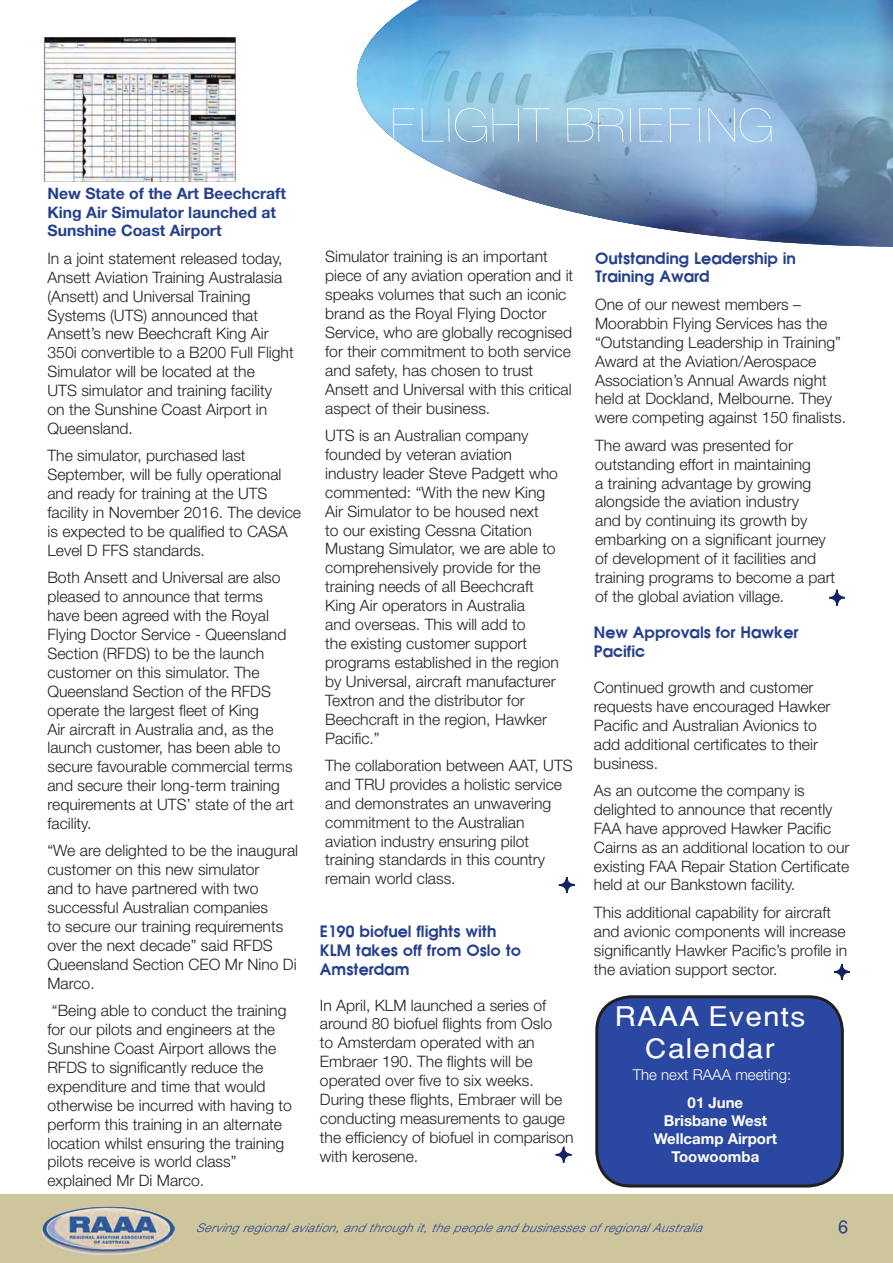
<style>
.page{position:relative;width:893px;height:1263px;background:#fff}
.page>*{position:absolute;margin:0;border:0;box-sizing:border-box;transform-origin:0 0}
.t1{font:italic 100 49.8px "Partridge Obl";letter-spacing:-.03em;color:#fff;scale:1.05 1}
.t2{font:27px/32.4px "Partridge";letter-spacing:.04em;color:#fff;text-align:center;scale:1.1 1}
.t3{font:18px "Partridge";color:#253f8e}
.t4{font:300 15.75px/18.9px "Helvetica Neue LT Std";color:#231f20}
.t5{font:700 15.75px/18.9px "Advance";color:#253f8e}
.t6{font:700 15.75px/18.9px "Helvetica Neue LT Std";color:#253f8e}
.t7{font:700 15px/18px "Helvetica Neue LT Std";color:#fff;text-align:center}
.t8{font:300 15px "Helvetica Neue LT Std";color:#fff}
.t9{font:italic 300 12px "Helvetica Neue LT Std";color:#253f8e}
</style>
<div class="page">
<img style="left:357px;top:1px;width:535px;height:246px">
<div style="left:0;top:1195px;width:893px;height:68px;background:#cec59d"></div>
<img style="left:43px;top:1207px;width:131px;height:47px">
<img style="left:44px;top:38px;width:192px;height:144px">
<svg style="left:829px;top:590px;width:16px;height:16px"></svg>
<div style="left:828px;top:589px;width:18px;height:17px;border:2px solid #112362;border-radius:50%"></div>
<svg style="left:559px;top:877px;width:16px;height:16px"></svg>
<div style="left:558px;top:876px;width:17px;height:18px;border:2px solid #112362;border-radius:50%"></div>
<svg style="left:834px;top:964px;width:16px;height:16px"></svg>
<div style="left:833px;top:963px;width:17px;height:17px;border:2px solid #112362;border-radius:50%"></div>
<svg style="left:556px;top:1147px;width:15px;height:16px"></svg>
<div style="left:555px;top:1146px;width:17px;height:17px;border:2px solid #112362;border-radius:50%"></div>
<div style="left:597px;top:997px;width:245px;height:189px;background:#2a48a2;border-radius:34px"></div>
<div style="left:595px;top:995px;width:249px;height:192px;border:3px solid #231f20;border-radius:34px"></div>
<p class="t6" style="left:47px;top:183px;width:240px">New State of the Art Beechcraft<br>King Air Simulator launched at<br>Sunshine Coast Airport</p>
<p class="t4" style="left:47px;top:248px;width:248px">In a joint statement released today,<br>Ansett Aviation Training Australasia (Ansett) and Universal Training<br>Systems (UTS) announced that<br>Ansett’s new Beechcraft King Air<br>350i convertible to a B200 Full Flight<br>Simulator will be located at the<br>UTS simulator and training facility<br>on the Sunshine Coast Airport in<br>Queensland.</p>
<p class="t4" style="left:47px;top:446px;width:255px">The simulator, purchased last<br>September, will be fully operational and ready for training at the UTS facility in November 2016. The device is expected to be qualified to CASA<br>Level D FFS standards.</p>
<p class="t4" style="left:47px;top:568px;width:248px">Both Ansett and Universal are also pleased to announce that terms have been agreed with the Royal<br>Flying Doctor Service - Queensland<br>Section (RFDS) to be the launch customer on this simulator. The<br>Queensland Section of the RFDS operate the largest fleet of King<br>Air aircraft in Australia and, as the launch customer, has been able to secure favourable commercial terms and secure their long-term training requirements at UTS’ state of the art facility.</p>
<p class="t4" style="left:47px;top:841px;width:252px">“We are delighted to be the inaugural customer on this new simulator<br>and to have partnered with two successful Australian companies<br>to secure our training requirements over the next decade” said RFDS<br>Queensland Section CEO Mr Nino Di<br>Marco.</p>
<p class="t4" style="left:47px;top:1001px;width:246px">“Being able to conduct the training for our pilots and engineers at the Sunshine Coast Airport allows the RFDS to significantly reduce the expenditure and time that would otherwise be incurred with having to perform this training in an alternate location whilst ensuring the training pilots receive is world class” explained Mr Di Marco.</p>
<p class="t1" style="left:389px;top:106px;width:369px">FLIGHT BRIEFING</p>
<p class="t4" style="left:325px;top:247px;width:249px">Simulator training is an important piece of any aviation operation and it speaks volumes that such an iconic brand as the Royal Flying Doctor Service, who are globally recognised for their commitment to both service and safety, has chosen to trust Ansett and Universal with this critical aspect of their business.</p>
<p class="t4" style="left:325px;top:426px;width:235px">UTS is an Australian company founded by veteran aviation industry leader Steve Padgett who commented: “With the new King<br>Air Simulator to be housed next<br>to our existing Cessna Citation<br>Mustang Simulator, we are able to comprehensively provide for the training needs of all Beechcraft<br>King Air operators in Australia<br>and overseas. This will add to<br>the existing customer support programs established in the region by Universal, aircraft manufacturer<br>Textron and the distributor for<br>Beechcraft in the region, Hawker<br>Pacific.”</p>
<p class="t4" style="left:325px;top:755px;width:249px">The collaboration between AAT, UTS and TRU provides a holistic service and demonstrates an unwavering commitment to the Australian aviation industry ensuring pilot training standards in this country remain world class.</p>
<p class="t5" style="left:320px;top:921px;width:203px">E190 biofuel flights with<br>KLM takes off from Oslo to<br>Amsterdam</p>
<p class="t4" style="left:320px;top:995px;width:255px">In April, KLM launched a series of around 80 biofuel flights from Oslo<br>to Amsterdam operated with an<br>Embraer 190. The flights will be operated over five to six weeks.<br>During these flights, Embraer will be conducting measurements to gauge the efficiency of biofuel in comparison with kerosene.</p>
<p class="t5" style="left:595px;top:248px;width:202px">Outstanding Leadership in<br>Training Award</p>
<p class="t4" style="left:595px;top:294px;width:252px">One of our newest members – Moorabbin Flying Services has the “Outstanding Leadership in Training” Award at the Aviation/Aerospace Association’s Annual Awards night held at Dockland, Melbourne. They were competing against 150 finalists.</p>
<p class="t4" style="left:595px;top:435px;width:242px">The award was presented for outstanding effort in maintaining<br>a training advantage by growing alongside the aviation industry<br>and by continuing its growth by embarking on a significant journey of development of it facilities and training programs to become a part of the global aviation village.</p>
<p class="t5" style="left:594px;top:622px;width:206px">New Approvals for Hawker<br>Pacific</p>
<p class="t4" style="left:594px;top:677px;width:238px">Continued growth and customer requests have encouraged Hawker<br>Pacific and Australian Avionics to add additional certificates to their business.</p>
<p class="t4" style="left:594px;top:780px;width:257px">As an outcome the company is delighted to announce that recently FAA have approved Hawker Pacific Cairns as an additional location to our existing FAA Repair Station Certificate held at our Bankstown facility.</p>
<p class="t4" style="left:594px;top:902px;width:255px">This additional capability for aircraft and avionic components will increase significantly Hawker Pacific’s profile in the aviation support sector.</p>
<p class="t2" style="left:614px;top:1000px;width:175px">RAAA Events<br>Calendar</p>
<p class="t8" style="left:633px;top:1066px;width:160px">The next RAAA meeting:</p>
<p class="t7" style="left:688px;top:1093px;width:57px">01 June</p>
<p class="t7" style="left:654px;top:1111px;width:125px">Brisbane West<br>Wellcamp Airport</p>
<p class="t7" style="left:672px;top:1147px;width:89px">Toowoomba</p>
<p class="t9" style="left:196px;top:1220px;width:514px">Servingregionalaviation,andthroughit,thepeopleandbusinessesofregionalAustralia</p>
<p class="t3" style="left:838px;top:1215px;width:12px">6</p>
</div>
